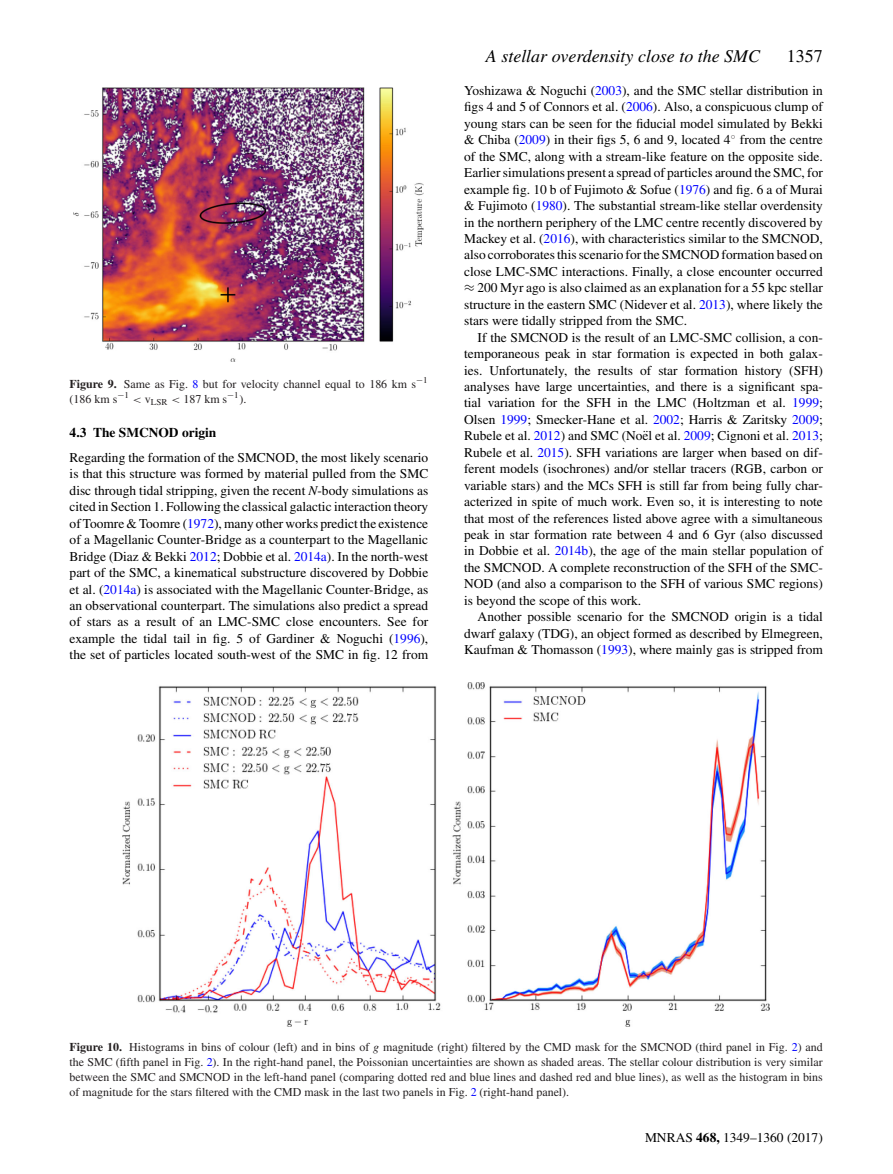
<style>
.page{position:relative;width:893px;height:1174px;background:#fff}
.page>*{position:absolute;margin:0;border:0;box-sizing:border-box;transform-origin:0 0}
.t1{font:italic 18px "Times";color:#000}
.t2{font:18px "Times";color:#000}
.t3{font:13.5px/16.5px "Times";color:#000;text-align:justify}
.t4{font:700 13.5px "Times";color:#000}
.t5{font:12px/15px "Times";color:#231f20}
.s1{font-weight:700}
.s2{color:#00f}
.s3{font-family:"MTMI"}
.s4{font-style:italic}
.s5{font-family:"MTSY"}
</style>
<div class="page">
<img style="left:73px;top:87px;width:351px;height:274px">
<img style="left:123px;top:682px;width:647px;height:344px">
<p class="t5" style="left:70px;top:377px;width:359px"><span class="s1">Figure 9.</span> Same as Fig. <span class="s2">8</span> but for velocity channel equal to 186 km s<sup>−</sup><sup>1 </sup>(186 km s<sup>−</sup><sup>1</sup> <span class="s3">&lt;</span> v<sub>LSR</sub> <span class="s3">&lt;</span> 187 km s<sup>−</sup><sup>1</sup>).</p>
<p class="t4" style="left:70px;top:428px;width:148px">4.3 The SMCNOD origin</p>
<p class="t3" style="left:70px;top:450px;width:360px">Regarding the formation of the SMCNOD, the most likely scenario is that this structure was formed by material pulled from the SMC disc through tidal stripping, given the recent <span class="s4">N</span>-body simulations as cited in Section 1. Following the classical galactic interaction theory of Toomre &amp; Toomre (<span class="s2">1972</span>), many other works predict the existence of a Magellanic Counter-Bridge as a counterpart to the Magellanic Bridge (Diaz &amp; Bekki <span class="s2">2012</span>; Dobbie et al. <span class="s2">2014a</span>). In the north-west part of the SMC, a kinematical substructure discovered by Dobbie et al. (<span class="s2">2014a</span>) is associated with the Magellanic Counter-Bridge, as an observational counterpart. The simulations also predict a spread of stars as a result of an LMC-SMC close encounters. See for example the tidal tail in fig. 5 of Gardiner &amp; Noguchi (<span class="s2">1996</span>), the set of particles located south-west of the SMC in fig. 12 from</p>
<h1 class="t1" style="left:486px;top:49px;width:276px">A stellar overdensity close to the SMC</h1>
<h1 class="t2" style="left:787px;top:49px;width:37px">1357</h1>
<p class="t3" style="left:464px;top:83px;width:360px">Yoshizawa &amp; Noguchi (<span class="s2">2003</span>), and the SMC stellar distribution in figs 4 and 5 of Connors et al. (<span class="s2">2006</span>). Also, a conspicuous clump of young stars can be seen for the fiducial model simulated by Bekki &amp; Chiba (<span class="s2">2009</span>) in their figs 5, 6 and 9, located 4<sup>◦</sup> from the centre of the SMC, along with a stream-like feature on the opposite side.<br>Earlier simulations present a spread of particles around the SMC, for example fig. 10 b of Fujimoto &amp; Sofue (<span class="s2">1976</span>) and fig. 6 a of Murai &amp; Fujimoto (<span class="s2">1980</span>). The substantial stream-like stellar overdensity in the northern periphery of the LMC centre recently discovered by Mackey et al. (<span class="s2">2016</span>), with characteristics similar to the SMCNOD, also corroborates this scenario for the SMCNOD formation based on close LMC-SMC interactions. Finally, a close encounter occurred <span class="s5">≈</span> 200 Myr ago is also claimed as an explanation for a 55 kpc stellar structure in the eastern SMC (Nidever et al. <span class="s2">2013</span>), where likely the stars were tidally stripped from the SMC.</p>
<p class="t3" style="left:464px;top:330px;width:360px;text-indent:13px">If the SMCNOD is the result of an LMC-SMC collision, a con&shy;temporaneous peak in star formation is expected in both galax&shy;ies. Unfortunately, the results of star formation history (SFH) analyses have large uncertainties, and there is a significant spa&shy;tial variation for the SFH in the LMC (Holtzman et al. <span class="s2">1999</span>; Olsen <span class="s2">1999</span>; Smecker-Hane et al. <span class="s2">2002</span>; Harris &amp; Zaritsky <span class="s2">2009</span>; Rubele et al. <span class="s2">2012</span>) and SMC (Noel et al. <span class="s2">2009</span>; Cignoni et al. <span class="s2">2013</span>;</p>
<p class="t3" style="left:464px;top:429px;width:360px;text-align:left;text-indent:179px">¨<br>Rubele et al. <span class="s2">2015</span>). SFH variations are larger when based on dif&shy;ferent models (isochrones) and/or stellar tracers (RGB, carbon or variable stars) and the MCs SFH is still far from being fully char&shy;acterized in spite of much work. Even so, it is interesting to note that most of the references listed above agree with a simultaneous peak in star formation rate between 4 and 6 Gyr (also discussed in Dobbie et al. <span class="s2">2014b</span>), the age of the main stellar population of the SMCNOD. A complete reconstruction of the SFH of the SMC-NOD (and also a comparison to the SFH of various SMC regions) is beyond the scope of this work.</p>
<p class="t3" style="left:464px;top:609px;width:360px;text-indent:13px">Another possible scenario for the SMCNOD origin is a tidal dwarf galaxy (TDG), an object formed as described by Elmegreen, Kaufman &amp; Thomasson (<span class="s2">1993</span>), where mainly gas is stripped from</p>
<p class="t5" style="left:70px;top:1040px;width:755px;text-align:justify"><span class="s1">Figure 10.</span> Histograms in bins of colour (left) and in bins of <span class="s4">g</span> magnitude (right) filtered by the CMD mask for the SMCNOD (third panel in Fig. <span class="s2">2</span>) and the SMC (fifth panel in Fig. <span class="s2">2</span>). In the right-hand panel, the Poissonian uncertainties are shown as shaded areas. The stellar colour distribution is very similar between the SMC and SMCNOD in the left-hand panel (comparing dotted red and blue lines and dashed red and blue lines), as well as the histogram in bins of magnitude for the stars filtered with the CMD mask in the last two panels in Fig. <span class="s2">2</span> (right-hand panel).</p>
<p class="t3" style="left:645px;top:1130px;width:179px">MNRAS <span class="s1">468,</span> 1349–1360 (2017)</p>
</div>
